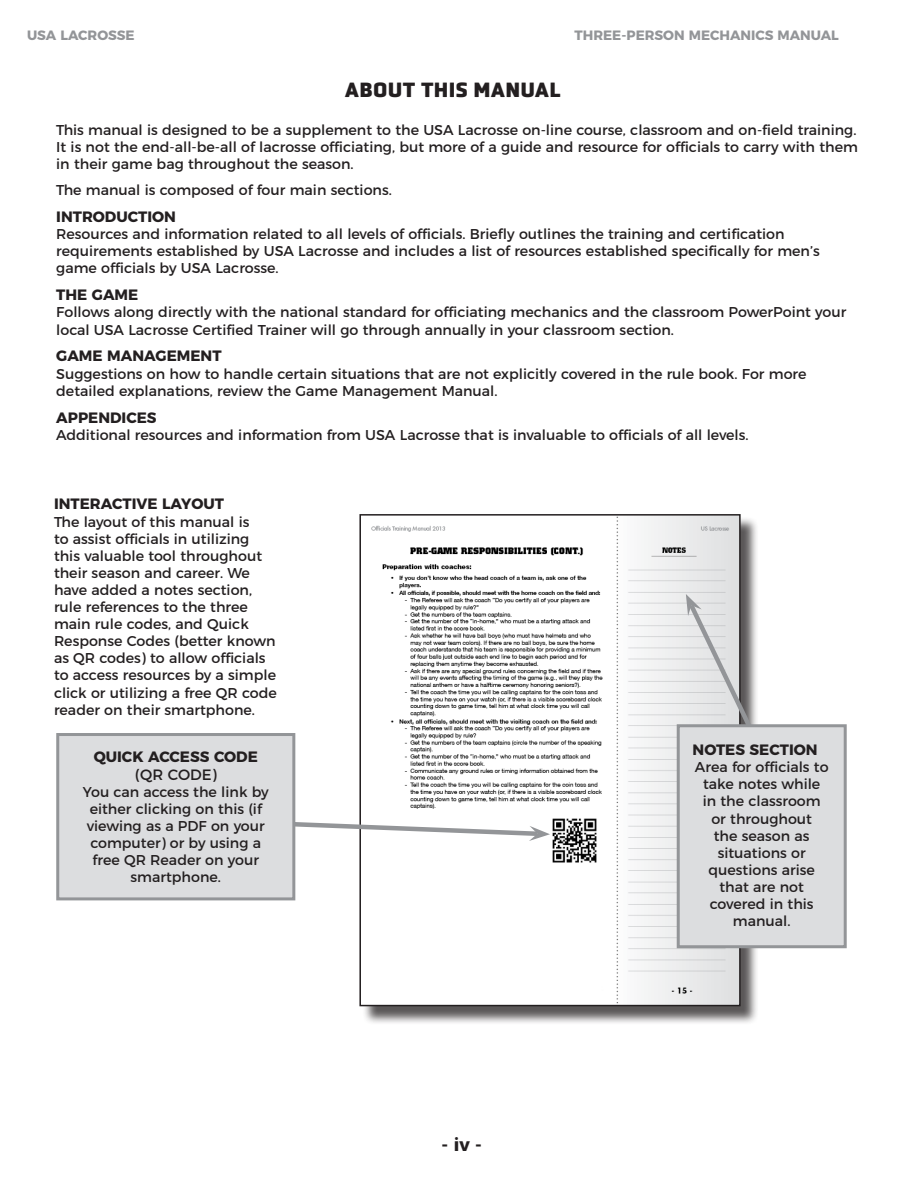
<style>
.page{position:relative;width:918px;height:1188px;background:#fff}
.page>*{position:absolute;margin:0;border:0;box-sizing:border-box;transform-origin:0 0}
.Head-main{font:900 21px "Obvia";letter-spacing:.015em;color:#231f20}
.t1{font:700 18px "Montserrat";color:#231f20}
.subhead-main{font:700 15px "Montserrat";color:#231f20}
.subhead-main-2{font:15px "Montserrat";color:#231f20}
.body_copy{font:14.25px/17.1px "Montserrat";color:#231f20}
.body_bold_oblique{font:14.25px "Montserrat";color:#231f20}
.t2{font:700 13.5px "Montserrat";color:#939598}
</style>
<div class="page">
<div style="left:362px;top:516px;width:397px;height:509px;background:#231f20;opacity:.75"></div>
<svg style="left:359px;top:514px;width:382px;height:493px"></svg>
<svg style="left:295px;top:819px;width:255px;height:22px"></svg>
<svg style="left:685px;top:594px;width:74px;height:130px"></svg>
<div style="left:56px;top:733px;width:239px;height:167px;background:#dcdddf;border:3px solid #939598"></div>
<div style="left:677px;top:724px;width:170px;height:224px;background:#dcdddf;border:3px solid #939598"></div>
<p class="t2" style="left:27px;top:24px;width:109px">USA LACROSSE</p>
<p class="t2" style="left:575px;top:24px;width:266px">THREE-PERSON MECHANICS MANUAL</p>
<p class="Head-main" style="left:345px;top:77px;width:217px">ABOUT THIS MANUAL</p>
<p class="body_copy" style="left:56px;top:120px;width:803px;text-align:justify">This manual is designed to be a supplement to the USA Lacrosse on-line course, classroom and on-field training.<br>It is not the end-all-be-all of lacrosse officiating, but more of a guide and resource for officials to carry with them in their game bag throughout the season.</p>
<p class="body_bold_oblique" style="left:56px;top:179px;width:337px">The manual is composed of four main sections.</p>
<p class="subhead-main" style="left:56px;top:204px;width:121px">INTRODUCTION</p>
<p class="body_copy" style="left:56px;top:224px;width:765px">Resources and information related to all levels of officials. Briefly outlines the training and certification requirements established by USA Lacrosse and includes a list of resources established specifically for men’s game officials by USA Lacrosse.</p>
<p class="subhead-main" style="left:56px;top:283px;width:84px">THE GAME</p>
<p class="body_copy" style="left:56px;top:303px;width:792px">Follows along directly with the national standard for officiating mechanics and the classroom PowerPoint your local USA Lacrosse Certified Trainer will go through annually in your classroom section.</p>
<p class="subhead-main" style="left:56px;top:344px;width:167px">GAME MANAGEMENT</p>
<p class="body_copy" style="left:56px;top:364px;width:752px">Suggestions on how to handle certain situations that are not explicitly covered in the rule book. For more detailed explanations, review the Game Management Manual.</p>
<p class="subhead-main" style="left:56px;top:405px;width:102px">APPENDICES</p>
<p class="body_copy" style="left:56px;top:425px;width:694px">Additional resources and information from USA Lacrosse that is invaluable to officials of all levels.</p>
<p class="subhead-main" style="left:54px;top:492px;width:172px">INTERACTIVE LAYOUT</p>
<p class="body_copy" style="left:54px;top:512px;width:224px">The layout of this manual is<br>to assist officials in utilizing this valuable tool throughout their season and career. We have added a notes section, rule references to the three main rule codes, and Quick<br>Response Codes (better known as QR codes) to allow officials to access resources by a simple click or utilizing a free QR code reader on their smartphone.</p>
<p class="subhead-main" style="left:94px;top:744px;width:166px">QUICK ACCESS CODE</p>
<p class="subhead-main-2" style="left:135px;top:762px;width:84px">(QR CODE)</p>
<p class="body_copy" style="left:83px;top:782px;width:187px;text-align:center">You can access the link by either clicking on this (if viewing as a PDF on your computer) or by using a free QR Reader on your smartphone.</p>
<p class="t1" style="left:442px;top:1130px;width:42px">- iv -</p>
<p class="subhead-main" style="left:693px;top:737px;width:127px">NOTES SECTION</p>
<p class="body_copy" style="left:695px;top:757px;width:135px;text-align:center">Area for officials to take notes while in the classroom or throughout<br>the season as situations or questions arise that are not covered in this manual.</p>
</div>
